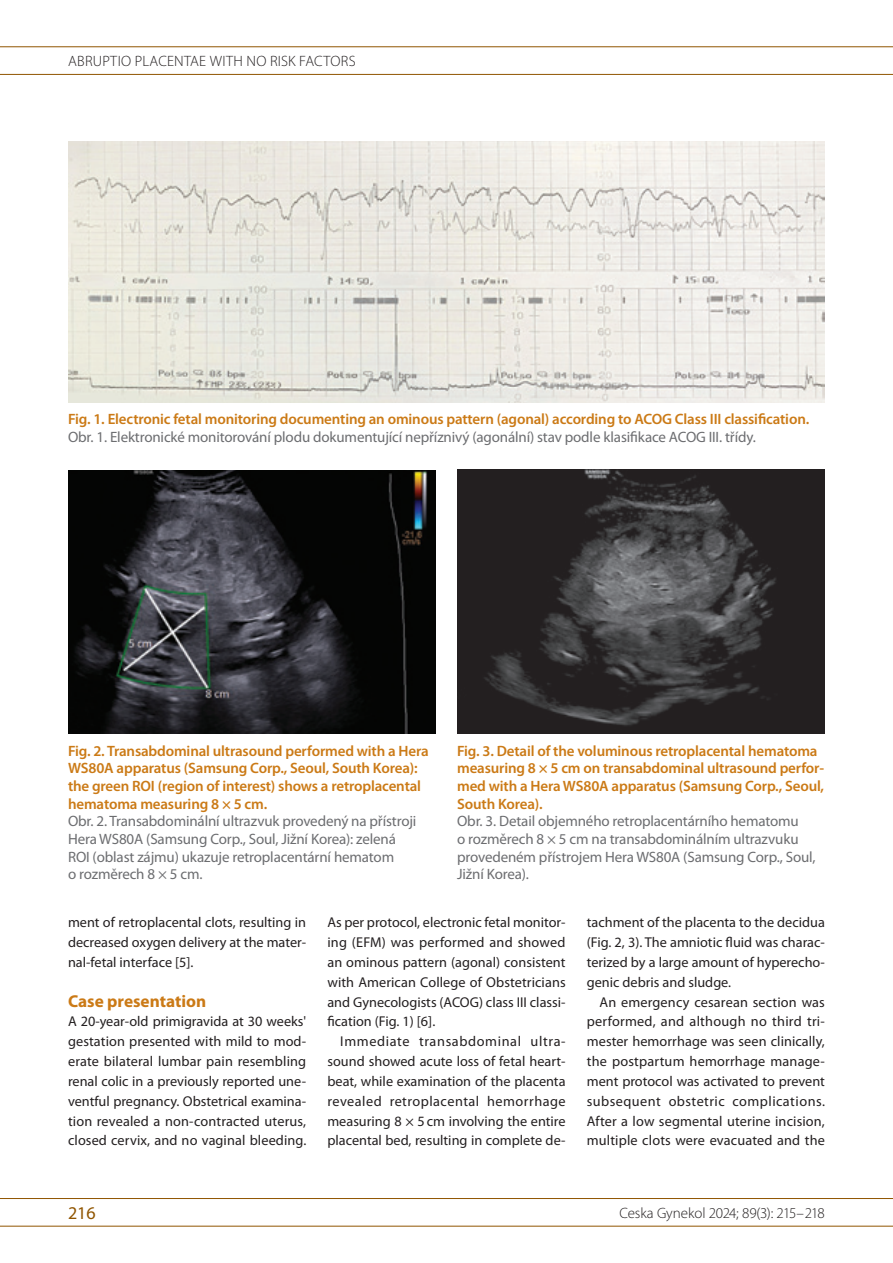
<style>
.page{position:relative;width:893px;height:1263px;background:#fff}
.page>*{position:absolute;margin:0;border:0;box-sizing:border-box;transform-origin:0 0}
.t1{font:18px "Myriad Pro";color:#905500}
.t2{font:700 17.25px "Myriad Pro";color:#cb7a16}
.t3{font:600 15px/17.7px "Myriad Pro";letter-spacing:-.01em;color:#cb7a16}
.t4{font:15px/17.7px "Myriad Pro";letter-spacing:-.01em;color:#6c6d70}
.t5{font:300 15px "Myriad Pro";letter-spacing:.02em;color:#231f20}
.t6{font:300 15px "Myriad Pro";color:#231f20}
.t7{font:14.25px/19.8px "Myriad Pro";color:#231f20;text-align:justify}
</style>
<div class="page">
<hr style="left:0;top:46px;width:893px;height:1px;background:#905500">
<hr style="left:0;top:74px;width:893px;height:1px;background:#905500">
<hr style="left:0;top:1198px;width:893px;height:1px;background:#905500">
<hr style="left:0;top:1226px;width:893px;height:1px;background:#905500">
<img style="left:68px;top:142px;width:757px;height:260px">
<img style="left:68px;top:471px;width:368px;height:263px">
<img style="left:457px;top:469px;width:368px;height:265px">
<p class="t5" style="left:68px;top:53px;width:289px">ABRUPTIO PLACENTAE WITH NO RISK FACTORS</p>
<p class="t3" style="left:68px;top:410px;width:743px">Fig. 1. Electronic fetal monitoring documenting an ominous pattern (agonal) according to ACOG Class III classification.</p>
<p class="t4" style="left:68px;top:428px;width:689px">Obr. 1. Elektronické monitorování plodu dokumentující nepříznivý (agonální) stav podle klasifikace ACOG III. třídy.</p>
<p class="t3" style="left:68px;top:741px;width:362px">Fig. 2. Transabdominal ultrasound performed with a Hera WS80A apparatus (Samsung Corp., Seoul, South Korea): the green ROI (region of interest) shows a retroplacental hematoma measuring 8 × 5 cm.</p>
<p class="t4" style="left:68px;top:812px;width:350px">Obr. 2. Transabdominální ultrazvuk provedený na přístroji Hera WS80A (Samsung Corp., Soul, Jižní Korea): zelená ROI (oblast zájmu) ukazuje retroplacentární hematom<br>o rozměrech 8 × 5 cm.</p>
<p class="t3" style="left:457px;top:741px;width:369px">Fig. 3. Detail of the voluminous retroplacental hematoma measuring 8 × 5 cm on transabdominal ultrasound perfor&shy;med with a Hera WS80A apparatus (Samsung Corp., Seoul, South Korea).</p>
<p class="t4" style="left:457px;top:812px;width:360px">Obr. 3. Detail objemného retroplacentárního hematomu<br>o rozměrech 8 × 5 cm na transabdominálním ultrazvuku provedeném přístrojem Hera WS80A (Samsung Corp., Soul, Jižní Korea).</p>
<p class="t7" style="left:68px;top:912px;width:240px">ment of retroplacental clots, resulting in decreased oxygen delivery at the mater&shy;nal-fetal interface [5].</p>
<p class="t2" style="left:68px;top:989px;width:140px">Case presentation</p>
<p class="t7" style="left:68px;top:1011px;width:240px">A 20-year-old primigravida at 30 weeks' gestation presented with mild to mod&shy;erate bilateral lumbar pain resembling renal colic in a previously reported une&shy;ventful pregnancy. Obstetrical examina&shy;tion revealed a non-contracted uterus, closed cervix, and no vaginal bleeding.</p>
<p class="t7" style="left:327px;top:912px;width:240px">As per protocol, electronic fetal monitor&shy;ing (EFM) was performed and showed an ominous pattern (agonal) consistent with American College of Obstetricians and Gynecologists (ACOG) class III classi&shy;fication (Fig. 1) [6].</p>
<p class="t7" style="left:327px;top:1031px;width:240px;text-indent:13px">Immediate transabdominal ultra&shy;sound showed acute loss of fetal heart&shy;beat, while examination of the placenta revealed retroplacental hemorrhage measuring 8 × 5cm involving the entire placental bed, resulting in complete de-</p>
<p class="t7" style="left:587px;top:912px;width:240px">tachment of the placenta to the decidua (Fig. 2, 3). The amniotic fluid was charac&shy;terized by a large amount of hyperecho&shy;genic debris and sludge.</p>
<p class="t7" style="left:587px;top:992px;width:240px;text-indent:13px">An emergency cesarean section was performed, and although no third tri&shy;mester hemorrhage was seen clinically, the postpartum hemorrhage manage&shy;ment protocol was activated to prevent subsequent obstetric complications.<br>After a low segmental uterine incision, multiple clots were evacuated and the</p>
<p class="t1" style="left:68px;top:1202px;width:29px">216</p>
<p class="t6" style="left:619px;top:1205px;width:207px">CESKA GYNEKOL 2024; 89(3): 215–218</p>
</div>
